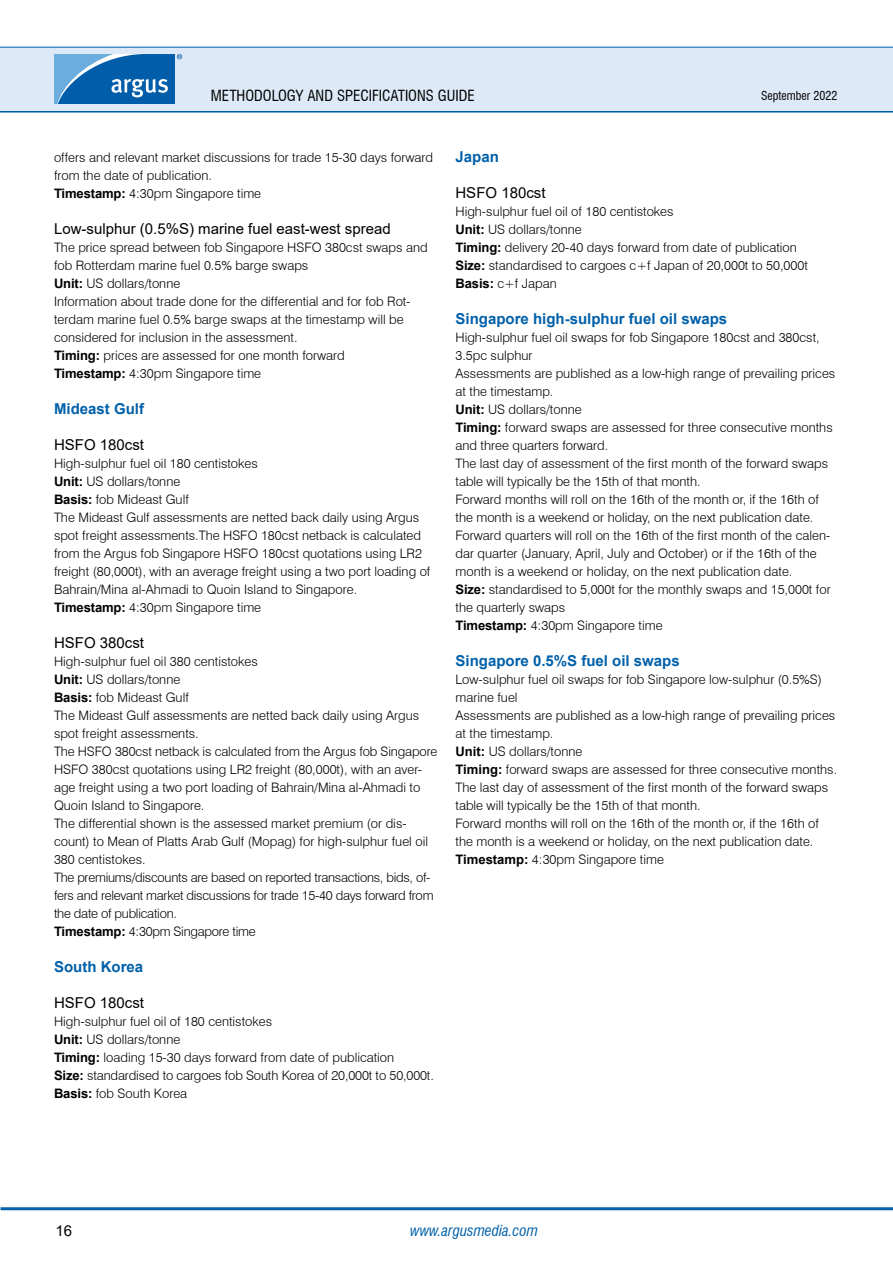
<style>
.page{position:relative;width:893px;height:1263px;background:#fff}
.page>*{position:absolute;margin:0;border:0;box-sizing:border-box;transform-origin:0 0}
.t1{font:15px "Arial";color:#000}
.t2{font:700 15px "Arial";color:#0060a9}
.t3{font:condensed 15px "Swiss 721 BT";color:#000}
.t4{font:italic condensed 15px "Swiss 721 BT";color:#0060a9}
.t5{font:300 13.05px/18px "Swiss 721 BT";color:#000}
.t6{font:condensed 12px "Swiss 721 BT";color:#000}
.s1{font-family:"Arial";font-weight:700}
</style>
<div class="page">
<hr style="left:0;top:110px;width:893px;height:3px;background:#0060a9">
<div style="left:0;top:47px;width:893px;height:64px;background:#dee9f7"></div>
<hr style="left:0;top:47px;width:893px;height:1px;background:#0060a9">
<hr style="left:1px;top:1207px;width:892px;height:3px;background:#0060a9">
<svg style="left:54px;top:54px;width:128px;height:50px;background:#3883c0"></svg>
<p class="t3" style="left:211px;top:86px;width:265px">METHODOLOGY AND SPECIFICATIONS GUIDE</p>
<p class="t6" style="left:761px;top:88px;width:78px">SEPTEMBER 2022</p>
<p class="t5" style="left:54px;top:148px;width:381px">offers and relevant market discussions for trade 15-30 days forward from the date of publication.<br><span class="s1">Timestamp:</span> 4:30pm Singapore time</p>
<p class="t1" style="left:54px;top:218px;width:338px">Low-sulphur (0.5%S) marine fuel east-west spread</p>
<p class="t5" style="left:54px;top:238px;width:375px">The price spread between fob Singapore HSFO 380cst swaps and fob Rotterdam marine fuel 0.5% barge swaps<br><span class="s1">Unit:</span> US dollars/tonne<br>Information about trade done for the differential and for fob Rot&shy;terdam marine fuel 0.5% barge swaps at the timestamp will be considered for inclusion in the assessment.<br><span class="s1">Timing:</span> prices are assessed for one month forward<br><span class="s1">Timestamp:</span> 4:30pm Singapore time</p>
<p class="t2" style="left:54px;top:398px;width:92px">Mideast Gulf</p>
<p class="t1" style="left:54px;top:434px;width:92px">HSFO 180cst</p>
<p class="t5" style="left:54px;top:454px;width:378px">High-sulphur fuel oil 180 centistokes<br><span class="s1">Unit:</span> US dollars/tonne<br><span class="s1">Basis:</span> fob Mideast Gulf<br>The Mideast Gulf assessments are netted back daily using Argus spot freight assessments.The HSFO 180cst netback is calculated from the Argus fob Singapore HSFO 180cst quotations using LR2 freight (80,000t), with an average freight using a two port loading of Bahrain/Mina al-Ahmadi to Quoin Island to Singapore.<br><span class="s1">Timestamp:</span> 4:30pm Singapore time</p>
<p class="t1" style="left:54px;top:632px;width:92px">HSFO 380cst</p>
<p class="t5" style="left:54px;top:652px;width:385px">High-sulphur fuel oil 380 centistokes<br><span class="s1">Unit:</span> US dollars/tonne<br><span class="s1">Basis:</span> fob Mideast Gulf<br>The Mideast Gulf assessments are netted back daily using Argus spot freight assessments.<br>The HSFO 380cst netback is calculated from the Argus fob Singapore HSFO 380cst quotations using LR2 freight (80,000t), with an aver&shy;age freight using a two port loading of Bahrain/Mina al-Ahmadi to Quoin Island to Singapore.<br>The differential shown is the assessed market premium (or dis&shy;count) to Mean of Platts Arab Gulf (Mopag) for high-sulphur fuel oil 380 centistokes.<br>The premiums/discounts are based on reported transactions, bids, of&shy;fers and relevant market discussions for trade 15-40 days forward from the date of publication.<br><span class="s1">Timestamp:</span> 4:30pm Singapore time</p>
<p class="t2" style="left:54px;top:956px;width:91px">South Korea</p>
<p class="t1" style="left:54px;top:992px;width:92px">HSFO 180cst</p>
<p class="t5" style="left:54px;top:1012px;width:381px">High-sulphur fuel oil of 180 centistokes<br><span class="s1">Unit:</span> US dollars/tonne<br><span class="s1">Timing:</span> loading 15-30 days forward from date of publication<br><span class="s1">Size:</span> standardised to cargoes fob South Korea of 20,000t to 50,000t.<br><span class="s1">Basis:</span> fob South Korea</p>
<p class="t2" style="left:455px;top:146px;width:45px">Japan</p>
<p class="t1" style="left:455px;top:182px;width:92px">HSFO 180cst</p>
<p class="t5" style="left:455px;top:202px;width:354px">High-sulphur fuel oil of 180 centistokes<br><span class="s1">Unit:</span> US dollars/tonne<br><span class="s1">Timing:</span> delivery 20-40 days forward from date of publication <span class="s1">Size:</span> standardised to cargoes c+f Japan of 20,000t to 50,000t <span class="s1">Basis:</span> c+f Japan</p>
<p class="t2" style="left:455px;top:308px;width:273px">Singapore high-sulphur fuel oil swaps</p>
<p class="t5" style="left:455px;top:328px;width:381px">High-sulphur fuel oil swaps for fob Singapore 180cst and 380cst, 3.5pc sulphur<br>Assessments are published as a low-high range of prevailing prices at the timestamp.<br><span class="s1">Unit:</span> US dollars/tonne<br><span class="s1">Timing:</span> forward swaps are assessed for three consecutive months and three quarters forward.<br>The last day of assessment of the first month of the forward swaps table will typically be the 15th of that month.<br>Forward months will roll on the 16th of the month or, if the 16th of the month is a weekend or holiday, on the next publication date.<br>Forward quarters will roll on the 16th of the first month of the calen&shy;dar quarter (January, April, July and October) or if the 16th of the month is a weekend or holiday, on the next publication date.<br><span class="s1">Size:</span> standardised to 5,000t for the monthly swaps and 15,000t for the quarterly swaps<br><span class="s1">Timestamp:</span> 4:30pm Singapore time</p>
<p class="t2" style="left:455px;top:650px;width:226px">Singapore 0.5%S fuel oil swaps</p>
<p class="t5" style="left:455px;top:670px;width:383px">Low-sulphur fuel oil swaps for fob Singapore low-sulphur (0.5%S) marine fuel<br>Assessments are published as a low-high range of prevailing prices at the timestamp.<br><span class="s1">Unit:</span> US dollars/tonne<br><span class="s1">Timing:</span> forward swaps are assessed for three consecutive months.<br>The last day of assessment of the first month of the forward swaps table will typically be the 15th of that month.<br>Forward months will roll on the 16th of the month or, if the 16th of the month is a weekend or holiday, on the next publication date.<br><span class="s1">Timestamp:</span> 4:30pm Singapore time</p>
<p class="t1" style="left:55px;top:1220px;width:18px">16</p>
<p class="t4" style="left:410px;top:1221px;width:129px">www.argusmedia.com</p>
</div>
